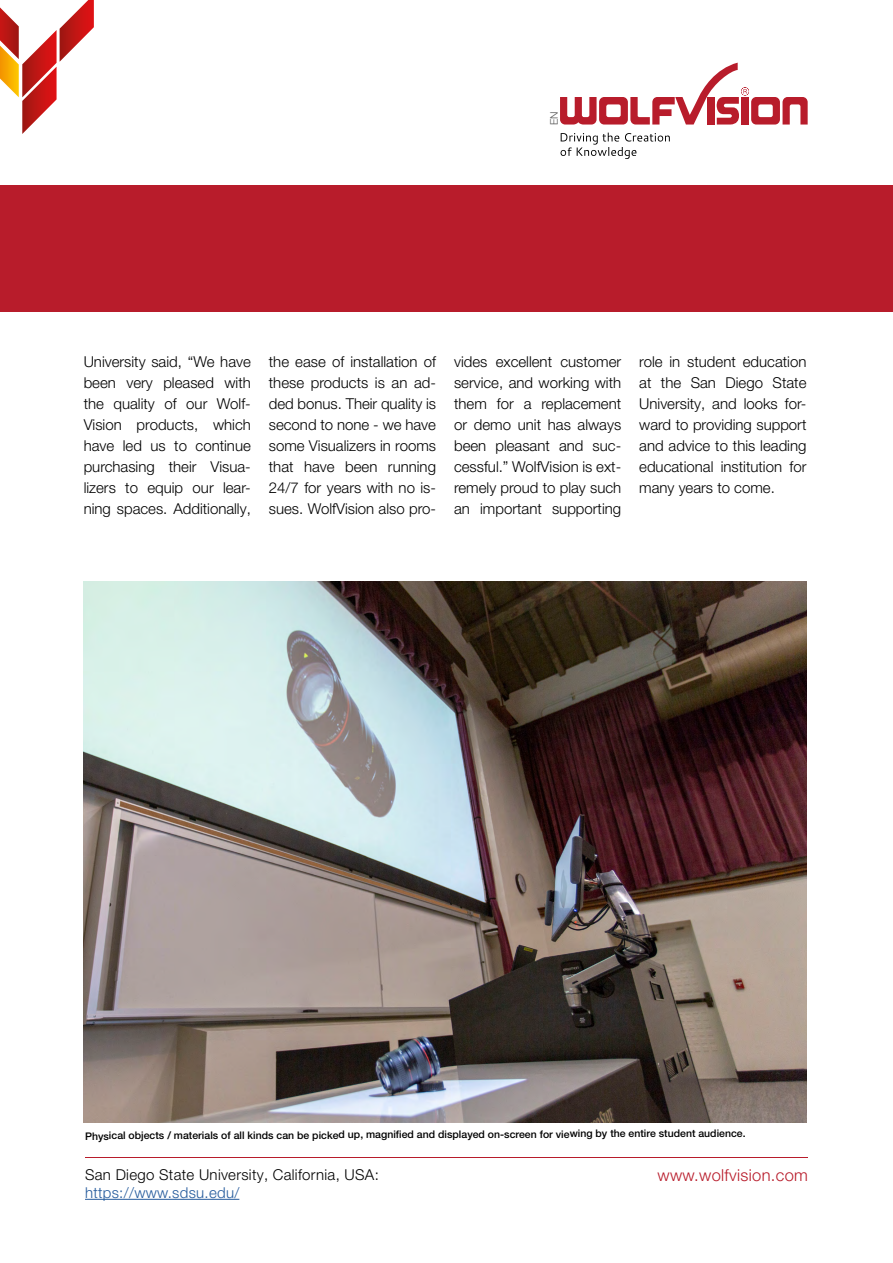
<style>
.page{position:relative;width:893px;height:1263px;background:#fff}
.page>*{position:absolute;margin:0;border:0;box-sizing:border-box;transform-origin:0 0}
.t1{font:300 16.5px "Helvetica Neue LT Pro";letter-spacing:.02em;color:#b81c2b}
.t2{font:300 15px/21px "Helvetica Neue LT Pro";color:#000;text-align:justify}
.t3{font:300 15px "Helvetica Neue LT Pro";letter-spacing:.02em;color:#000}
.t4{font:300 15px "Helvetica Neue LT Pro";letter-spacing:.02em;color:#245a9c}
.t5{font:500 10.5px "Helvetica Neue LT Pro";letter-spacing:-.005em;color:#000}
.t6{font:300 10.5px "Helvetica Neue LT Pro";color:#565656}
</style>
<div class="page">
<div style="left:0;top:185px;width:893px;height:126px;background:#b81c2b"></div>
<hr style="left:85px;top:1157px;width:723px;height:1px;background:#b81c2b">
<svg style="left:0;top:0;width:94px;height:134px"></svg>
<svg style="left:560px;top:63px;width:248px;height:62px"></svg>
<svg style="left:561px;top:133px;width:109px;height:26px"></svg>
<hr style="left:85px;top:1199px;width:154px;height:1px;background:#245a9c">
<img style="left:84px;top:581px;width:723px;height:542px">
<p class="t6" style="left:548px;top:125px;width:15px;rotate:-90deg">EN</p>
<p class="t2" style="left:84px;top:351px;width:169px">University said, “We have been very pleased with the quality of our Wolf-Vision products, which have led us to continue purchasing their Visua&shy;lizers to equip our lear&shy;ning spaces. Additionally,</p>
<p class="t2" style="left:269px;top:351px;width:169px">the ease of installation of these products is an ad&shy;ded bonus. Their quality is second to none - we have some Visualizers in rooms that have been running 24/7 for years with no is&shy;sues. WolfVision also pro-</p>
<p class="t2" style="left:454px;top:351px;width:169px">vides excellent customer service, and working with them for a replacement or demo unit has always been pleasant and suc&shy;cessful.” WolfVision is ext&shy;remely proud to play such an important supporting</p>
<p class="t2" style="left:639px;top:351px;width:169px">role in student education at the San Diego State University, and looks for&shy;ward to providing support and advice to this leading educational institution for many years to come.</p>
<p class="t5" style="left:85px;top:1128px;width:662px">Physical objects / materials of all kinds can be picked up, magnified and displayed on-screen for viewing by the entire student audience.</p>
<p class="t3" style="left:85px;top:1165px;width:295px">San Diego State University, California, USA:</p>
<p class="t4" style="left:85px;top:1183px;width:156px">https://www.sdsu.edu/</p>
<p class="t1" style="left:657px;top:1165px;width:152px">www.wolfvision.com</p>
</div>
